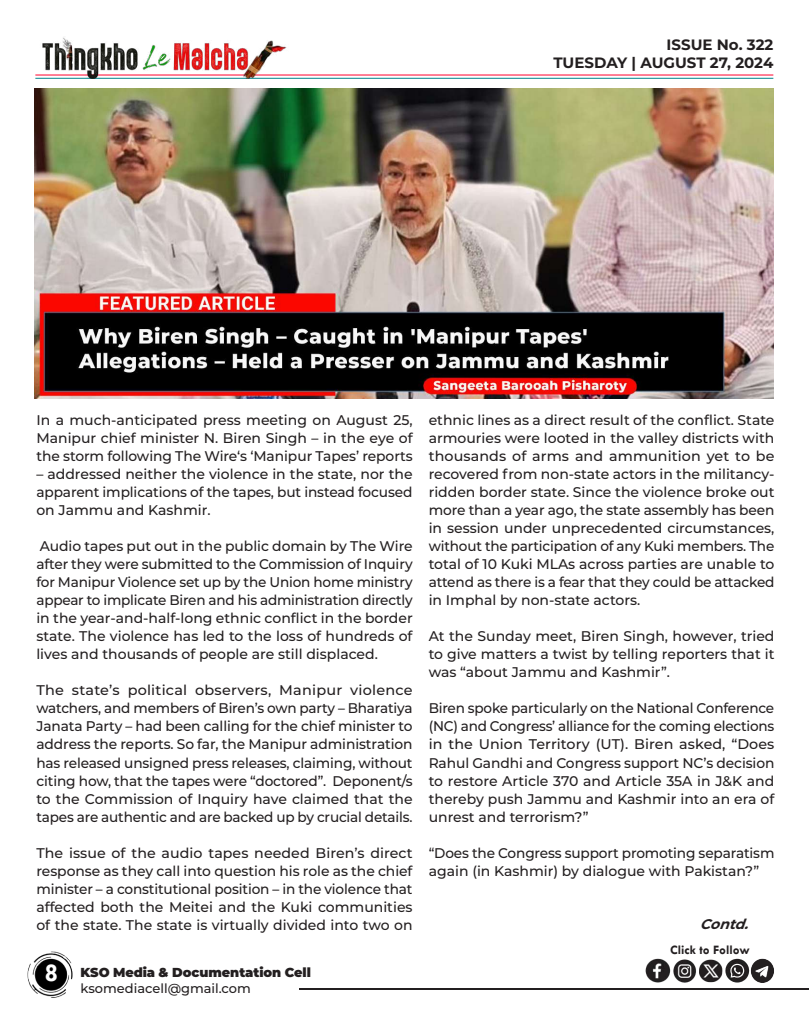
<style>
.page{position:relative;width:810px;height:1013px;background:#fff}
.page>*{position:absolute;margin:0;border:0;box-sizing:border-box;transform-origin:0 0}
.t1{font:700 26px "Tw Cen";color:#fff}
.t2{font:700 15px/18px "Montserrat";color:#231f20;text-align:right}
.t3{font:500 14px/18px "Montserrat";color:#231f20;text-align:justify}
.t4{font:italic 700 14px "Montserrat";color:#231f20}
.t5{font:900 13px "Montserrat";letter-spacing:-.005em;color:#231f20}
.t6{font:500 13px "Montserrat";color:#231f20}
.t7{font:700 13px "Tw Cen";color:#231f20}
</style>
<div class="page">
<hr style="left:299px;top:988px;width:509px;height:1px;background:#231f20">
<img style="left:27px;top:951px;width:46px;height:47px">
<hr style="left:35px;top:74px;width:738px;height:1px;background:#ff002d">
<hr style="left:35px;top:78px;width:738px;height:1px;background:#00848b">
<img style="left:35px;top:37px;width:254px;height:42px">
<img style="left:645px;top:958px;width:129px;height:25px">
<img style="left:35px;top:88px;width:738px;height:310px">
<p class="t2" style="left:554px;top:35px;width:221px">ISSUE No. 322<br>TUESDAY | AUGUST 27, 2024</p>
<p class="t3" style="left:36px;top:410px;width:378px">In a much-anticipated press meeting on August 25, Manipur chief minister N. Biren Singh – in the eye of the storm following The Wire‘s ‘Manipur Tapes’ reports</p>
<p class="t3" style="left:36px;top:464px;width:378px">– addressed neither the violence in the state, nor the apparent implications of the tapes, but instead focused on Jammu and Kashmir.</p>
<p class="t3" style="left:36px;top:536px;width:378px">Audio tapes put out in the public domain by The Wire after they were submitted to the Commission of Inquiry for Manipur Violence set up by the Union home ministry appear to implicate Biren and his administration directly in the year-and-half-long ethnic conflict in the border state. The violence has led to the loss of hundreds of lives and thousands of people are still displaced.</p>
<p class="t3" style="left:36px;top:680px;width:378px">The state’s political observers, Manipur violence watchers, and members of Biren’s own party – Bharatiya Janata Party – had been calling for the chief minister to address the reports. So far, the Manipur administration has released unsigned press releases, claiming, without citing how, that the tapes were “doctored”. Deponent/s to the Commission of Inquiry have claimed that the tapes are authentic and are backed up by crucial details.</p>
<p class="t3" style="left:36px;top:842px;width:378px">The issue of the audio tapes needed Biren’s direct response as they call into question his role as the chief minister – a constitutional position – in the violence that affected both the Meitei and the Kuki communities of the state. The state is virtually divided into two on</p>
<h1 class="t1" style="left:44px;top:957px;width:15px">8</h1>
<p class="t5" style="left:81px;top:962px;width:232px">KSO Media &amp; Documentation Cell</p>
<p class="t6" style="left:81px;top:978px;width:172px">ksomediacell@gmail.com</p>
<p class="t3" style="left:429px;top:410px;width:347px">ethnic lines as a direct result of the conflict. State armouries were looted in the valley districts with thousands of arms and ammunition yet to be recovered from non-state actors in the militancy&shy;ridden border state. Since the violence broke out more than a year ago, the state assembly has been in session under unprecedented circumstances, without the participation of any Kuki members. The total of 10 Kuki MLAs across parties are unable to attend as there is a fear that they could be attacked in Imphal by non-state actors.</p>
<p class="t3" style="left:429px;top:626px;width:347px">At the Sunday meet, Biren Singh, however, tried to give matters a twist by telling reporters that it was “about Jammu and Kashmir”.</p>
<p class="t3" style="left:429px;top:698px;width:347px">Biren spoke particularly on the National Conference (NC) and Congress’ alliance for the coming elections in the Union Territory (UT). Biren asked, “Does Rahul Gandhi and Congress support NC’s decision to restore Article 370 and Article 35A in J&amp;K and thereby push Jammu and Kashmir into an era of unrest and terrorism?”</p>
<p class="t3" style="left:429px;top:842px;width:347px">“Does the Congress support promoting separatism again (in Kashmir) by dialogue with Pakistan?”</p>
<p class="t4" style="left:700px;top:913px;width:56px">Contd.</p>
<p class="t7" style="left:670px;top:942px;width:81px">Click to Follow</p>
</div>
